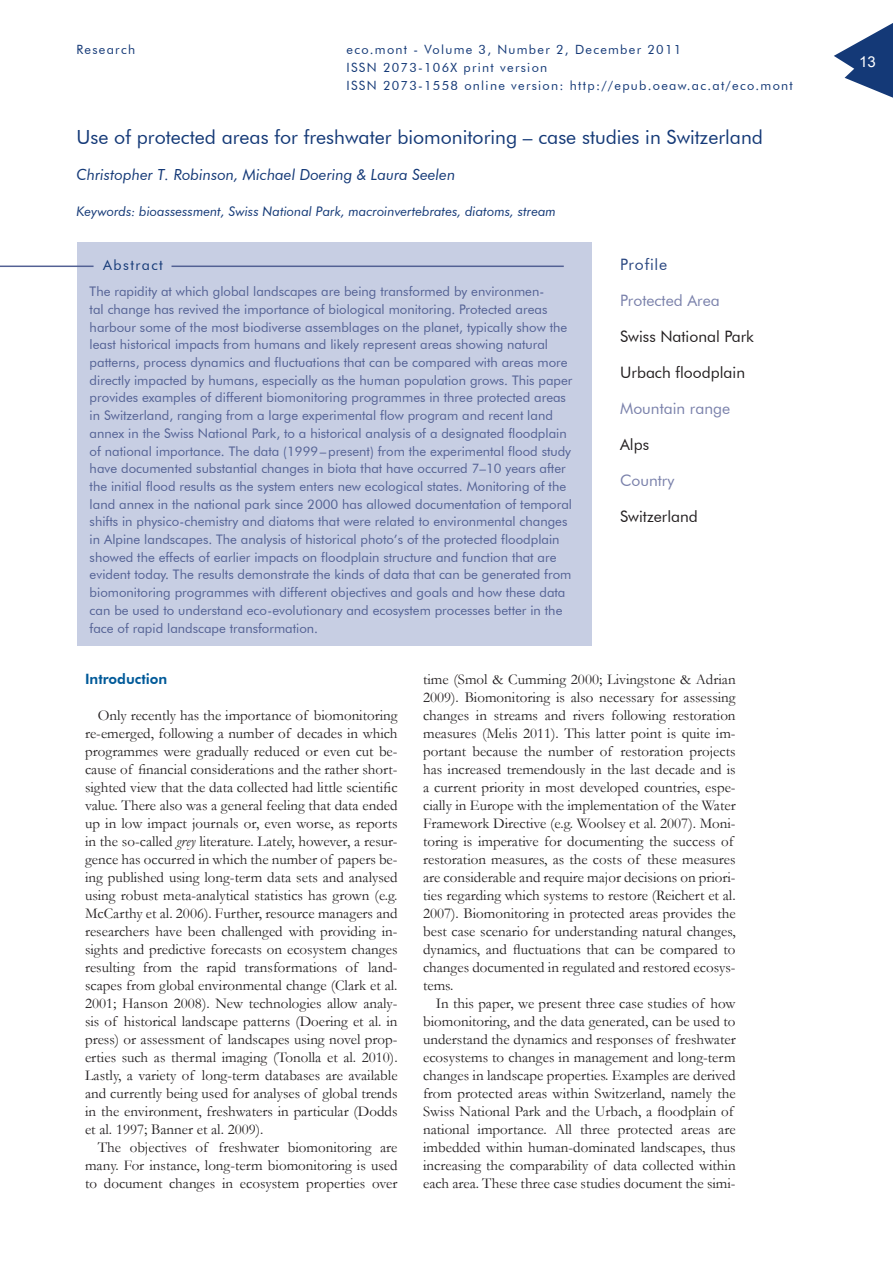
<style>
.page{position:relative;width:893px;height:1263px;background:#fff}
.page>*{position:absolute;margin:0;border:0;box-sizing:border-box;transform-origin:0 0}
.t1{font:19.5px "Futura BT";color:#143977}
.t2{font:15.75px "Futura BT";color:#231f20}
.t3{font:15.75px "Futura BT";color:#7a81ab}
.t4{font:15.75px "Futura BT";letter-spacing:.05em;color:#294680}
.t5{font:italic 15.3px "Futura BT";color:#143977}
.t6{font:15px/18px "Garamond";color:#231f20;text-align:justify}
.t7{font:15px "Arial";color:#fff}
.t8{font:800 14.25px "Futura BT";color:#015a99}
.t9{font:14.25px "Futura BT";letter-spacing:.1em;color:#143977}
.t10{font:13.2px/17.7px "Futura BT";color:#536194}
.t11{font:italic 13.2px "Futura BT";color:#143977}
.t12{font:12.75px/18px "Futura BT";letter-spacing:.1em;color:#143977}
.s1{font-style:italic}
</style>
<div class="page">
<div style="left:77px;top:242px;width:514px;height:403px;background:#c7cee3"></div>
<hr style="left:0;top:266px;width:94px;height:1px;background:#536194">
<hr style="left:171px;top:266px;width:393px;height:1px;background:#536194">
<svg style="left:834px;top:23px;width:59px;height:75px"></svg>
<p class="t12" style="left:77px;top:40px;width:60px">Research</p>
<p class="t12" style="left:347px;top:40px;width:448px">eco.mont - Volume 3, Number 2, December 2011<br>ISSN 2073-106X print version<br>ISSN 2073-1558 online version: http://epub.oeaw.ac.at/eco.mont</p>
<h1 class="t1" style="left:77px;top:125px;width:688px">Use of protected areas for freshwater biomonitoring – case studies in Switzerland</h1>
<p class="t5" style="left:77px;top:165px;width:380px">Christopher T. Robinson, Michael Doering &amp; Laura Seelen</p>
<p class="t11" style="left:77px;top:203px;width:481px">Keywords: bioassessment, Swiss National Park, macroinvertebrates, diatoms, stream</p>
<p class="t4" style="left:620px;top:255px;width:49px">Profile</p>
<p class="t3" style="left:620px;top:291px;width:101px">Protected Area</p>
<p class="t2" style="left:620px;top:327px;width:135px">Swiss National Park</p>
<p class="t2" style="left:620px;top:363px;width:126px">Urbach floodplain</p>
<p class="t3" style="left:620px;top:399px;width:112px">Mountain range</p>
<p class="t2" style="left:620px;top:435px;width:31px">Alps</p>
<p class="t3" style="left:620px;top:471px;width:56px">Country</p>
<p class="t2" style="left:620px;top:507px;width:79px">Switzerland</p>
<p class="t9" style="left:103px;top:256px;width:61px">Abstract</p>
<p class="t10" style="left:90px;top:283px;width:484px">The rapidity at which global landscapes are being transformed by environmen-<br>tal change has revived the importance of biological monitoring. Protected areas harbour some of the most biodiverse assemblages on the planet, typically show the least historical impacts from humans and likely represent areas showing natural patterns, process dynamics and fluctuations that can be compared with areas more directly impacted by humans, especially as the human population grows. This paper provides examples of different biomonitoring programmes in three protected areas in Switzerland, ranging from a large experimental flow program and recent land annex in the Swiss National Park, to a historical analysis of a designated floodplain of national importance. The data (1999–present) from the experimental flood study have documented substantial changes in biota that have occurred 7–10 years after the initial flood results as the system enters new ecological states. Monitoring of the land annex in the national park since 2000 has allowed documentation of temporal shifts in physico-chemistry and diatoms that were related to environmental changes in Alpine landscapes. The analysis of historical photo’s of the protected floodplain showed the effects of earlier impacts on floodplain structure and function that are evident today. The results demonstrate the kinds of data that can be generated from biomonitoring programmes with different objectives and goals and how these data can be used to understand eco-evolutionary and ecosystem processes better in the face of rapid landscape transformation.</p>
<p class="t8" style="left:85px;top:670px;width:84px">Introduction</p>
<p class="t6" style="left:85px;top:706px;width:314px;text-indent:13px">Only recently has the importance of biomonitoring re-emerged, following a number of decades in which programmes were gradually reduced or even cut be&shy;cause of financial considerations and the rather short&shy;sighted view that the data collected had little scientific value. There also was a general feeling that data ended up in low impact journals or, even worse, as reports in the so-called <span class="s1">grey</span> literature. Lately, however, a resur&shy;gence has occurred in which the number of papers be&shy;ing published using long-term data sets and analysed using robust meta-analytical statistics has grown (e.g.<br>McCarthy et al. 2006). Further, resource managers and researchers have been challenged with providing in&shy;sights and predictive forecasts on ecosystem changes resulting from the rapid transformations of land&shy;scapes from global environmental change (Clark et al.<br>2001; Hanson 2008). New technologies allow analy&shy;sis of historical landscape patterns (Doering et al. in press) or assessment of landscapes using novel prop&shy;erties such as thermal imaging (Tonolla et al. 2010).<br>Lastly, a variety of long-term databases are available and currently being used for analyses of global trends in the environment, freshwaters in particular (Dodds et al. 1997; Banner et al. 2009).</p>
<p class="t6" style="left:85px;top:1138px;width:314px;text-indent:13px">The objectives of freshwater biomonitoring are many. For instance, long-term biomonitoring is used to document changes in ecosystem properties over</p>
<p class="t6" style="left:423px;top:670px;width:314px;text-align:left">time (Smol &amp; Cumming 2000; Livingstone &amp; Adrian 2009). Biomonitoring is also necessary for assessing changes in streams and rivers following restoration measures (Melis 2011). This latter point is quite im&shy;portant because the number of restoration projects has increased tremendously in the last decade and is a current priority in most developed countries, espe&shy;cially in Europe with the implementation of the Water Framework Directive (e.g. Woolsey et al. 2007). Moni&shy;toring is imperative for documenting the success of restoration measures, as the costs of these measures are considerable and require major decisions on priori&shy;ties regarding which systems to restore (Reichert et al.<br>2007). Biomonitoring in protected areas provides the best case scenario for understanding natural changes, dynamics, and fluctuations that can be compared to changes documented in regulated and restored ecosys&shy;tems.</p>
<p class="t6" style="left:423px;top:994px;width:314px;text-align:left;text-indent:13px">In this paper, we present three case studies of how biomonitoring, and the data generated, can be used to understand the dynamics and responses of freshwater ecosystems to changes in management and long-term changes in landscape properties. Examples are derived from protected areas within Switzerland, namely the Swiss National Park and the Urbach, a floodplain of national importance. All three protected areas are imbedded within human-dominated landscapes, thus increasing the comparability of data collected within each area. These three case studies document the simi-</p>
<p class="t7" style="left:859px;top:52px;width:18px">13</p>
</div>
